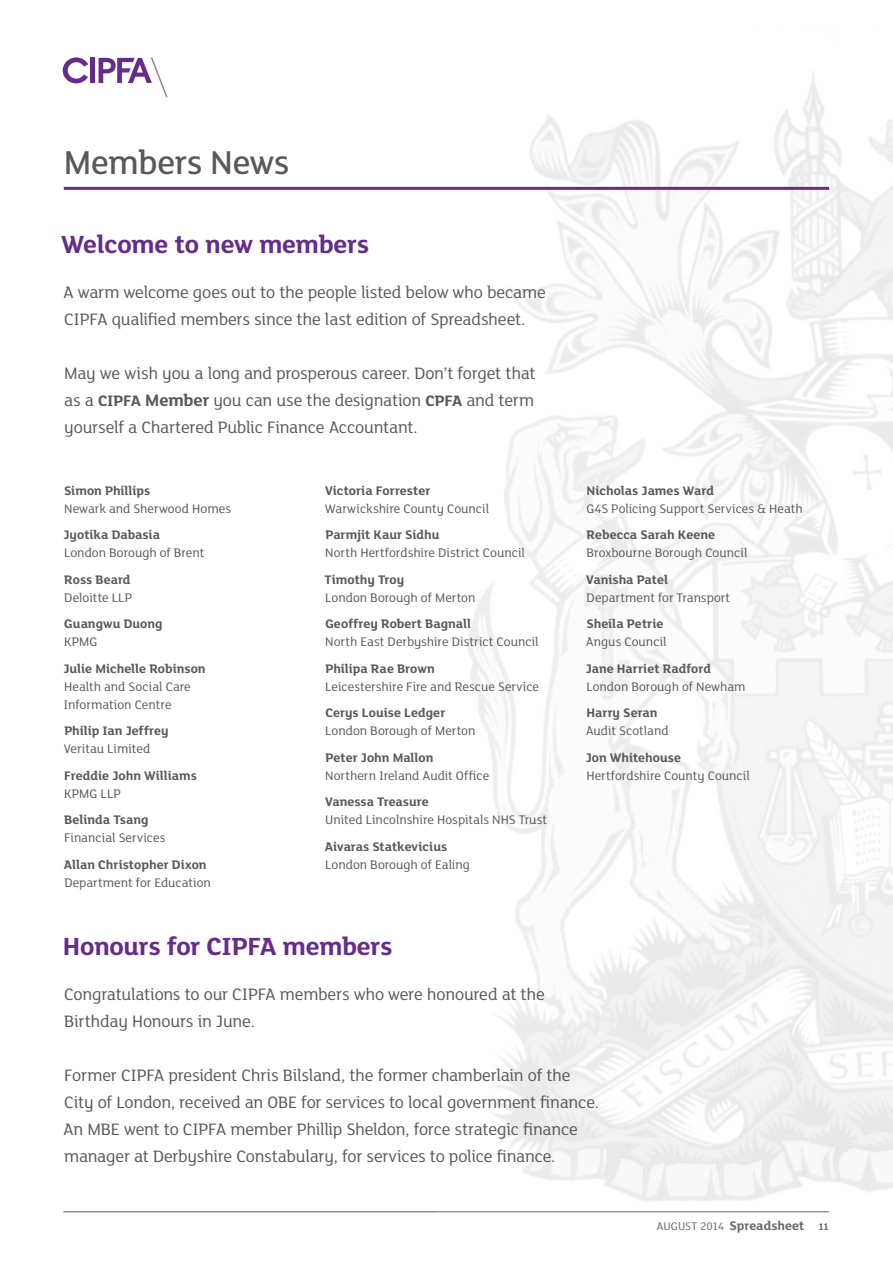
<style>
.page{position:relative;width:893px;height:1263px;background:#fff}
.page>*{position:absolute;margin:0;border:0;box-sizing:border-box;transform-origin:0 0}
.t1{font:500 36px "FS Lola";letter-spacing:-.01em;color:#58595b}
.t2{font:700 27px "FS Lola";letter-spacing:-.01em;color:#652d89}
.t3{font:18px/27px "FS Lola";letter-spacing:-.015em;color:#58595b}
.t4{font:700 16.5px "FS Lola";color:#58595b}
.t5{font:13.5px/18px "FS Lola";color:#58595b}
.t6{font:700 13.5px "FS Lola";color:#58595b}
.s1{font-weight:400;font-size:18px}
.s2{font-weight:700}
.s3{font-weight:700;font-size:16.5px}
.s4{font-weight:400;font-size:12px}
.s5{font-size:10.5px}
</style>
<div class="page">
<hr style="left:63px;top:1211px;width:766px;height:1px;background:#58595b">
<img style="left:435px;top:71px;width:458px;height:1142px">
<div style="left:90px;top:58px;width:5px;height:25px;background:#652d89"></div>
<svg style="left:99px;top:57px;width:69px;height:40px"></svg>
<svg style="left:63px;top:57px;width:25px;height:26px"></svg>
<hr style="left:64px;top:187px;width:765px;height:3px;background:#652d89">
<h1 class="t1" style="left:64px;top:139px;width:227px">Members News</h1>
<h2 class="t2" style="left:61px;top:225px;width:309px">Welcome to new members</h2>
<h3 class="t3" style="left:63px;top:278px;width:484px">A warm welcome goes out to the people listed below who became<br>CIPFA qualified members since the last edition of Spreadsheet.</h3>
<h3 class="t3" style="left:64px;top:359px;width:473px">May we wish you a long and prosperous career. Don’t forget that</h3>
<p class="t4" style="left:64px;top:389px;width:44px"><span class="s1">as a</span> CIPFA</p>
<h3 class="t3" style="left:145px;top:386px;width:291px"><span class="s2">Member</span> you can use the designation <span class="s3">CPFA</span></h3>
<h3 class="t3" style="left:466px;top:386px;width:69px">and term</h3>
<h3 class="t3" style="left:64px;top:413px;width:355px">yourself a Chartered Public Finance Accountant.</h3>
<p class="t6" style="left:64px;top:481px;width:88px">Simon Phillips</p>
<p class="t5" style="left:64px;top:499px;width:168px">Newark and Sherwood Homes</p>
<p class="t6" style="left:63px;top:526px;width:98px">Jyotika Dabasia</p>
<p class="t5" style="left:64px;top:543px;width:142px">London Borough of Brent</p>
<p class="t6" style="left:64px;top:570px;width:68px">Ross Beard</p>
<p class="t5" style="left:64px;top:588px;width:69px">Deloitte LLP</p>
<p class="t6" style="left:64px;top:615px;width:100px">Guangwu Duong</p>
<p class="t5" style="left:64px;top:632px;width:35px">KPMG</p>
<p class="t6" style="left:63px;top:659px;width:144px">Julie Michelle Robinson</p>
<p class="t5" style="left:64px;top:677px;width:129px">Health and Social Care<br>Information Centre</p>
<p class="t6" style="left:64px;top:722px;width:106px">Philip Ian Jeffrey</p>
<p class="t5" style="left:64px;top:739px;width:88px">Veritau Limited</p>
<p class="t6" style="left:64px;top:766px;width:134px">Freddie John Williams</p>
<p class="t5" style="left:64px;top:784px;width:58px">KPMG LLP</p>
<p class="t6" style="left:64px;top:811px;width:86px">Belinda Tsang</p>
<p class="t5" style="left:64px;top:828px;width:103px">Financial Services</p>
<p class="t6" style="left:64px;top:855px;width:144px">Allan Christopher Dixon</p>
<p class="t5" style="left:64px;top:873px;width:148px">Department for Education</p>
<p class="t6" style="left:325px;top:481px;width:107px">Victoria Forrester</p>
<p class="t5" style="left:325px;top:499px;width:166px">Warwickshire County Council</p>
<p class="t6" style="left:325px;top:526px;width:116px">Parmjit Kaur Sidhu</p>
<p class="t5" style="left:325px;top:543px;width:201px">North Hertfordshire District Council</p>
<p class="t6" style="left:324px;top:570px;width:81px">Timothy Troy</p>
<p class="t5" style="left:325px;top:588px;width:152px">London Borough of Merton</p>
<p class="t6" style="left:325px;top:615px;width:147px">Geoffrey Robert Bagnall</p>
<p class="t5" style="left:325px;top:632px;width:215px">North East Derbyshire District Council</p>
<p class="t6" style="left:325px;top:659px;width:111px">Philipa Rae Brown</p>
<p class="t5" style="left:325px;top:677px;width:215px">Leicestershire Fire and Rescue Service</p>
<p class="t6" style="left:325px;top:704px;width:121px">Cerys Louise Ledger</p>
<p class="t5" style="left:325px;top:721px;width:152px">London Borough of Merton</p>
<p class="t6" style="left:325px;top:748px;width:110px">Peter John Mallon</p>
<p class="t5" style="left:325px;top:766px;width:166px">Northern Ireland Audit Office</p>
<p class="t6" style="left:325px;top:793px;width:105px">Vanessa Treasure</p>
<p class="t5" style="left:325px;top:810px;width:223px">United Lincolnshire Hospitals NHS Trust</p>
<p class="t6" style="left:325px;top:837px;width:124px">Aivaras Statkevicius</p>
<p class="t5" style="left:325px;top:855px;width:146px">London Borough of Ealing</p>
<h2 class="t2" style="left:63px;top:927px;width:159px">Honours for CIPFA</h2>
<h2 class="t2" style="left:283px;top:927px;width:111px">members</h2>
<p class="t6" style="left:586px;top:481px;width:129px">Nicholas James Ward</p>
<p class="t5" style="left:586px;top:499px;width:218px">G4S Policing Support Services &amp; Heath</p>
<p class="t6" style="left:587px;top:526px;width:130px">Rebecca Sarah Keene</p>
<p class="t5" style="left:587px;top:543px;width:162px">Broxbourne Borough Council</p>
<p class="t6" style="left:586px;top:570px;width:83px">Vanisha Patel</p>
<p class="t5" style="left:587px;top:588px;width:145px">Department for Transport</p>
<p class="t6" style="left:586px;top:615px;width:79px">Sheila Petrie</p>
<p class="t5" style="left:586px;top:632px;width:82px">Angus Council</p>
<p class="t6" style="left:586px;top:659px;width:127px">Jane Harriet Radford</p>
<p class="t5" style="left:586px;top:677px;width:161px">London Borough of Newham</p>
<p class="t6" style="left:586px;top:704px;width:72px">Harry Seran</p>
<p class="t5" style="left:586px;top:721px;width:84px">Audit Scotland</p>
<p class="t6" style="left:586px;top:748px;width:97px">Jon Whitehouse</p>
<p class="t5" style="left:586px;top:766px;width:165px">Hertfordshire County Council</p>
<h3 class="t3" style="left:64px;top:980px;width:482px">Congratulations to our CIPFA members who were honoured at the<br>Birthday Honours in June.</h3>
<p class="t3" style="left:63px;top:1061px;width:537px">Former CIPFA president Chris Bilsland, the former chamberlain of the City of London, received an OBE for services to local government finance.<br>An MBE went to CIPFA member Phillip Sheldon, force strategic finance manager at Derbyshire Constabulary, for services to police finance.</p>
<p class="t6" style="left:657px;top:1216px;width:174px"><span class="s4">AUGUST 2014</span> Spreadsheet <span class="s5">11</span></p>
</div>
